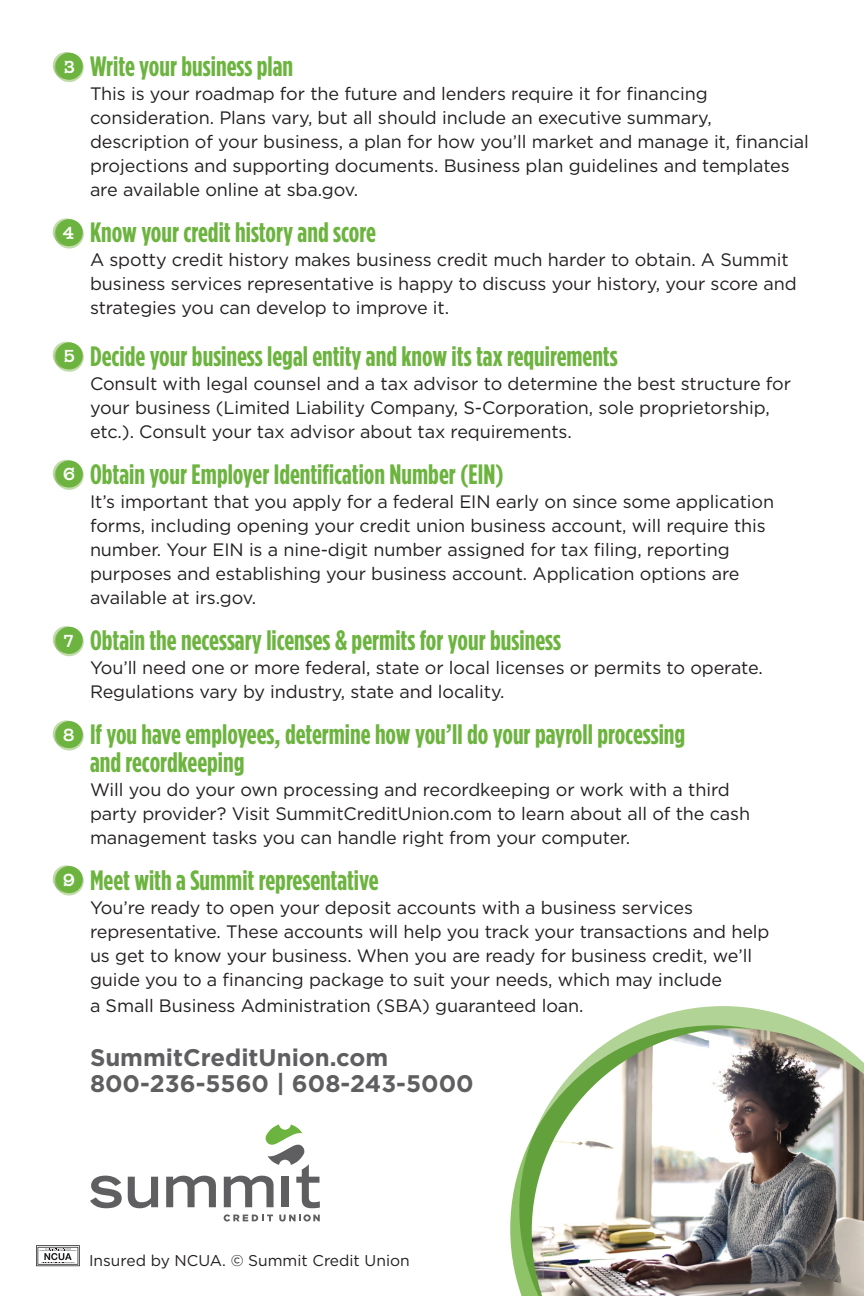
<style>
.page{position:relative;width:864px;height:1296px;background:#fff}
.page>*{position:absolute;margin:0;border:0;box-sizing:border-box;transform-origin:0 0}
.Sub_2{font:700 28px/28px "Gotham Condensed";color:#6cb43f}
.Number_Body{font:700 24px/26px "Gotham";color:#5f5f62}
.Number_Body-2{font:18px/24px "Gotham";letter-spacing:-.005em;color:#231f20}
.t1{font:15.6px "Gotham";color:#231f20}
.t2{font:600 14.6px "Maritime Champion";color:#fff}
</style>
<div class="page">
<svg style="left:637px;top:1006px;width:171px;height:19px;fill:#b2d396"></svg>
<svg style="left:510px;top:1025px;width:305px;height:271px"></svg>
<img style="left:532px;top:1028px;width:332px;height:268px">
<svg style="left:224px;top:1214px;width:49px;height:8px"></svg>
<svg style="left:279px;top:1214px;width:41px;height:8px"></svg>
<svg style="left:90px;top:1176px;width:32px;height:32px"></svg>
<svg style="left:128px;top:1177px;width:30px;height:31px"></svg>
<svg style="left:166px;top:1176px;width:50px;height:31px"></svg>
<svg style="left:224px;top:1125px;width:96px;height:83px"></svg>
<svg style="left:53px;top:342px;width:27px;height:27px"></svg>
<svg style="left:55px;top:343px;width:29px;height:29px"></svg>
<div style="left:56px;top:342px;width:27px;height:27px;background:#6cb43f;border-radius:50%"></div>
<svg style="left:53px;top:460px;width:27px;height:27px"></svg>
<svg style="left:55px;top:461px;width:29px;height:29px"></svg>
<div style="left:56px;top:461px;width:27px;height:27px;background:#6cb43f;border-radius:50%"></div>
<svg style="left:53px;top:626px;width:27px;height:27px"></svg>
<svg style="left:55px;top:627px;width:29px;height:29px"></svg>
<div style="left:56px;top:627px;width:27px;height:27px;background:#6cb43f;border-radius:50%"></div>
<svg style="left:53px;top:218px;width:27px;height:27px"></svg>
<svg style="left:55px;top:219px;width:29px;height:30px"></svg>
<div style="left:56px;top:219px;width:27px;height:27px;background:#6cb43f;border-radius:50%"></div>
<svg style="left:53px;top:720px;width:27px;height:27px"></svg>
<svg style="left:55px;top:721px;width:29px;height:30px"></svg>
<div style="left:56px;top:721px;width:27px;height:27px;background:#6cb43f;border-radius:50%"></div>
<svg style="left:53px;top:865px;width:27px;height:27px"></svg>
<svg style="left:55px;top:866px;width:29px;height:30px"></svg>
<div style="left:56px;top:866px;width:27px;height:27px;background:#6cb43f;border-radius:50%"></div>
<svg style="left:36px;top:1245px;width:44px;height:21px"></svg>
<svg style="left:53px;top:52px;width:27px;height:27px"></svg>
<svg style="left:55px;top:53px;width:29px;height:29px"></svg>
<div style="left:56px;top:53px;width:27px;height:27px;background:#6cb43f;border-radius:50%"></div>
<p class="t2" style="left:64px;top:54px;width:12px">3</p>
<p class="t2" style="left:63px;top:221px;width:12px">4</p>
<p class="t2" style="left:64px;top:344px;width:12px">5</p>
<p class="t2" style="left:64px;top:462px;width:13px">6</p>
<p class="t2" style="left:64px;top:628px;width:11px">7</p>
<p class="t2" style="left:63px;top:723px;width:12px">8</p>
<p class="t2" style="left:63px;top:868px;width:13px">9</p>
<p class="Sub_2" style="left:90px;top:52px;width:205px">Write your business plan</p>
<p class="Number_Body-2" style="left:90px;top:82px;width:720px">This is your roadmap for the future and lenders require it for financing consideration. Plans vary, but all should include an executive summary, description of your business, a plan for how you’ll market and manage it, financial projections and supporting documents. Business plan guidelines and templates are available online at sba.gov.</p>
<p class="Sub_2" style="left:90px;top:218px;width:287px">Know your credit history and score</p>
<p class="Number_Body-2" style="left:90px;top:248px;width:708px">A spotty credit history makes business credit much harder to obtain. A Summit business services representative is happy to discuss your history, your score and strategies you can develop to improve it.</p>
<p class="Sub_2" style="left:90px;top:342px;width:529px">Decide your business legal entity and know its tax requirements</p>
<p class="Number_Body-2" style="left:90px;top:372px;width:703px">Consult with legal counsel and a tax advisor to determine the best structure for your business (Limited Liability Company, S-Corporation, sole proprietorship, etc.). Consult your tax advisor about tax requirements.</p>
<p class="Sub_2" style="left:90px;top:460px;width:415px">Obtain your Employer Identification Number (EIN)</p>
<p class="Number_Body-2" style="left:90px;top:490px;width:686px">It’s important that you apply for a federal EIN early on since some application forms, including opening your credit union business account, will require this number. Your EIN is a nine-digit number assigned for tax filing, reporting purposes and establishing your business account. Application options are available at irs.gov.</p>
<p class="Sub_2" style="left:90px;top:626px;width:473px">Obtain the necessary licenses &amp; permits for your business</p>
<p class="Number_Body-2" style="left:90px;top:656px;width:674px">You’ll need one or more federal, state or local licenses or permits to operate.<br>Regulations vary by industry, state and locality.</p>
<p class="Sub_2" style="left:90px;top:720px;width:597px">If you have employees, determine how you’ll do your payroll processing and recordkeeping</p>
<p class="Number_Body-2" style="left:90px;top:778px;width:662px">Will you do your own processing and recordkeeping or work with a third party provider? Visit SummitCreditUnion.com to learn about all of the cash management tasks you can handle right from your computer.</p>
<p class="Sub_2" style="left:90px;top:866px;width:290px">Meet with a Summit representative</p>
<p class="Number_Body-2" style="left:90px;top:896px;width:681px">You’re ready to open your deposit accounts with a business services representative. These accounts will help you track your transactions and help us get to know your business. When you are ready for business credit, we’ll guide you to a financing package to suit your needs, which may include</p>
<p class="Number_Body-2" style="left:90px;top:994px;width:495px">a Small Business Administration (SBA) guaranteed loan.</p>
<p class="Number_Body" style="left:90px;top:1045px;width:385px">SummitCreditUnion.com<br>800-236-5560 | 608-243-5000</p>
<p class="t1" style="left:89px;top:1251px;width:322px">Insured by NCUA. © Summit Credit Union</p>
</div>
